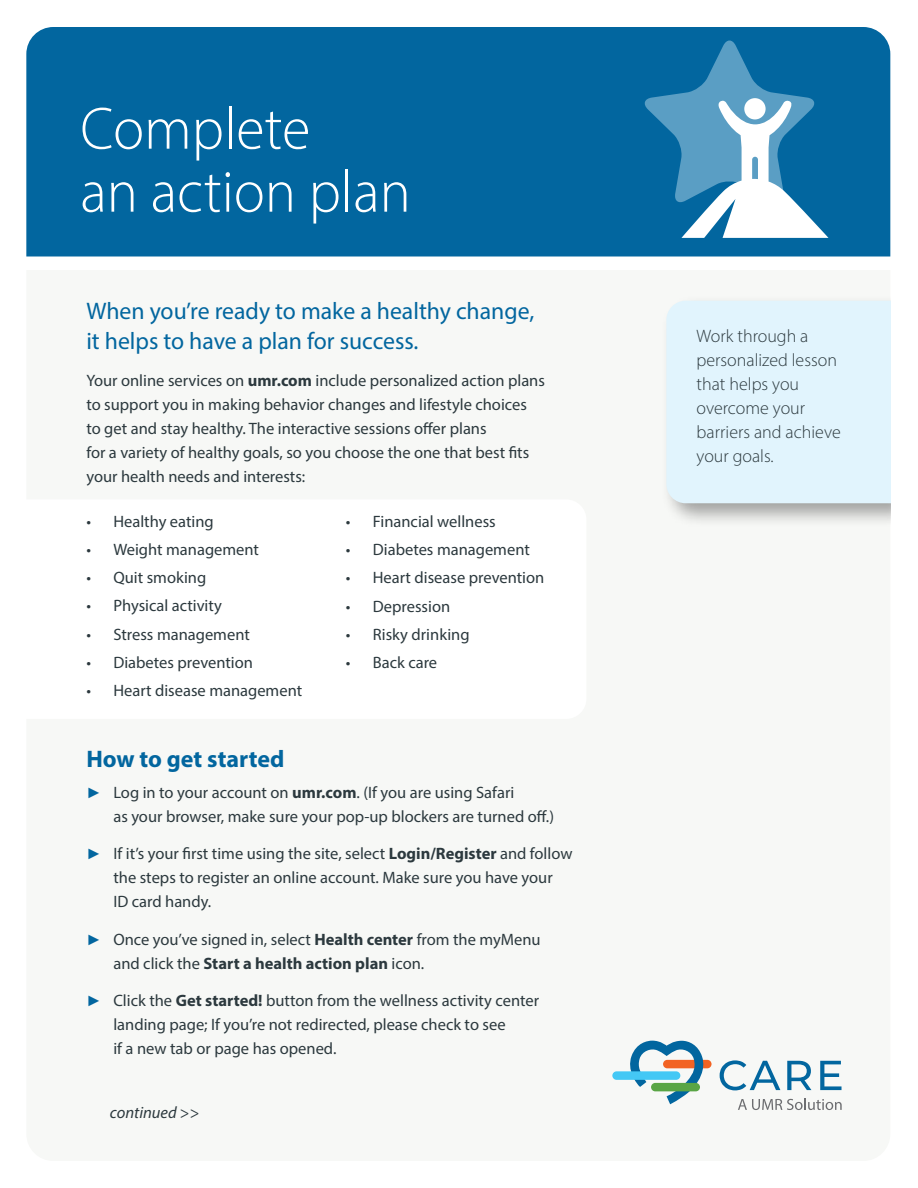
<style>
.page{position:relative;width:918px;height:1188px;background:#fff}
.page>*{position:absolute;margin:0;border:0;box-sizing:border-box;transform-origin:0 0}
.t1{font:300 60px/63px "Myriad Pro";color:#fff}
.t2{font:24px/30px "Myriad Pro";color:#02669f}
.t3{font:700 24px "Myriad Pro";color:#02669f}
.t4{font:300 18px/24px "Myriad Pro";color:#2c393e}
.t5{font:16.5px/24px "Myriad Pro";color:#2c393e}
.t6{font:italic 16.5px "Myriad Pro";color:#2c393e}
.s1{font-weight:700}
.s2{font-family:"Arial";font-weight:900;font-size:15px;color:#02669f}
</style>
<div class="page">
<div style="left:26px;top:27px;width:864px;height:229px;background:#02669f"></div>
<div style="left:661px;top:295px;width:255px;height:233px;background:#000;opacity:.35"></div>
<div style="left:666px;top:301px;width:225px;height:202px;background:#e1f4fd"></div>
<div style="left:891px;top:284px;width:27px;height:298px;background:#fff"></div>
<svg style="left:643px;top:39px;width:186px;height:199px"></svg>
<svg style="left:720px;top:1060px;width:60px;height:30px"></svg>
<svg style="left:787px;top:1061px;width:24px;height:29px"></svg>
<svg style="left:820px;top:1061px;width:22px;height:29px"></svg>
<div style="left:663px;top:1060px;width:49px;height:8px;background:#f26323;border-radius:4px"></div>
<svg style="left:630px;top:1041px;width:77px;height:63px"></svg>
<div style="left:612px;top:1071px;width:68px;height:9px;background:#44c8f5;border-radius:4px"></div>
<div style="left:651px;top:1083px;width:49px;height:8px;background:#59a545;border-radius:4px"></div>
<svg style="left:738px;top:1098px;width:104px;height:12px"></svg>
<h1 class="t1" style="left:80px;top:97px;width:332px">Complete<br>an action plan</h1>
<h2 class="t2" style="left:86px;top:295px;width:449px">When you’re ready to make a healthy change, it helps to have a plan for success.</h2>
<p class="t5" style="left:86px;top:368px;width:460px">Your online services on <span class="s1">umr.com</span> include personalized action plans to support you in making behavior changes and lifestyle choices to get and stay healthy. The interactive sessions offer plans<br>for a variety of healthy goals, so you choose the one that best fits your health needs and interests:</p>
<p class="t5" style="left:86px;top:509px;width:129px">• Healthy eating</p>
<p class="t5" style="left:86px;top:537px;width:174px">• Weight management</p>
<p class="t5" style="left:86px;top:565px;width:121px">• Quit smoking</p>
<p class="t5" style="left:86px;top:594px;width:137px">• Physical activity</p>
<p class="t5" style="left:86px;top:622px;width:165px">• Stress management</p>
<p class="t5" style="left:86px;top:650px;width:168px">• Diabetes prevention</p>
<p class="t5" style="left:86px;top:679px;width:217px">• Heart disease management</p>
<p class="t5" style="left:346px;top:509px;width:151px">• Financial wellness</p>
<p class="t5" style="left:346px;top:537px;width:186px">• Diabetes management</p>
<p class="t5" style="left:346px;top:565px;width:200px">• Heart disease prevention</p>
<p class="t5" style="left:346px;top:594px;width:106px">• Depression</p>
<p class="t5" style="left:346px;top:622px;width:125px">• Risky drinking</p>
<p class="t5" style="left:346px;top:650px;width:93px">• Back care</p>
<h2 class="t3" style="left:86px;top:743px;width:200px">How to get started</h2>
<p class="t5" style="left:113px;top:780px;width:442px;text-indent:-27px"><span class="s2">►</span> Log in to your account on <span class="s1">umr.com</span>. (If you are using Safari<br>as your browser, make sure your pop-up blockers are turned off.)</p>
<p class="t5" style="left:113px;top:841px;width:461px;text-indent:-27px"><span class="s2">►</span> If it’s your first time using the site, select <span class="s1">Login/Register</span> and follow the steps to register an online account. Make sure you have your<br>ID card handy.</p>
<p class="t5" style="left:113px;top:927px;width:429px;text-indent:-27px"><span class="s2">►</span> Once you’ve signed in, select <span class="s1">Health center</span> from the myMenu and click the <span class="s1">Start a health action plan</span> icon.</p>
<p class="t5" style="left:113px;top:988px;width:427px;text-indent:-27px"><span class="s2">►</span> Click the <span class="s1">Get started!</span> button from the wellness activity center landing page; If you’re not redirected, please check to see<br>if a new tab or page has opened.</p>
<p class="t6" style="left:110px;top:1103px;width:91px">continued &gt;&gt;</p>
<p class="t4" style="left:697px;top:324px;width:146px">Work through a personalized lesson that helps you overcome your barriers and achieve your goals.</p>
</div>
